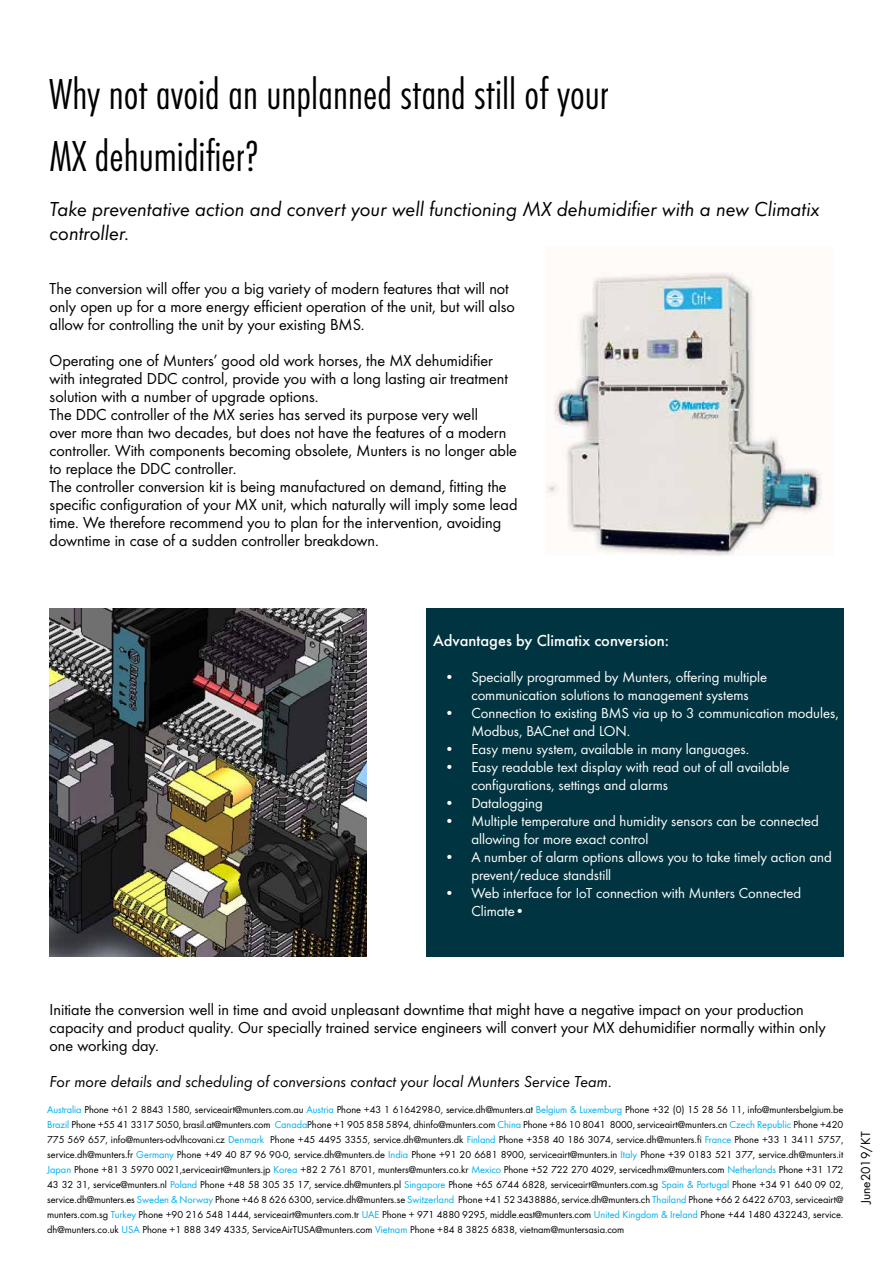
<style>
.page{position:relative;width:893px;height:1263px;background:#fff}
.page>*{position:absolute;margin:0;border:0;box-sizing:border-box;transform-origin:0 0}
.t1{font:300 45px/62.6px "Futura Con";color:#000}
.t2{font:21px/24px "Futura Boo Obl";color:#000}
.t3{font:16.5px/18px "Futura Boo";color:#000}
.t4{font:16.5px "Futura Boo Obl";color:#000}
.t5{font:500 16.5px "Futura";color:#fff}
.t6{font:15px/18px "Futura Boo";color:#fff}
.t7{font:13.5px "Futura Boo";color:#000}
.t8{font:10.5px/15px "Futura Boo";color:#000;text-align:justify}
.s1{color:#00aeef}
</style>
<div class="page">
<img style="left:546px;top:272px;width:276px;height:283px">
<img style="left:50px;top:608px;width:317px;height:349px">
<div style="left:426px;top:608px;width:417px;height:349px;background:#003440"></div>
<h1 class="t1" style="left:50px;top:62px;width:561px">Why not avoid an unplanned stand still of your<br>MX dehumidifier?</h1>
<h2 class="t2" style="left:50px;top:197px;width:771px">Take preventative action and convert your well functioning MX dehumidifier with a new Climatix controller.</h2>
<h3 class="t3" style="left:50px;top:280px;width:467px">The conversion will offer you a big variety of modern features that will not only open up for a more energy efficient operation of the unit, but will also allow for controlling the unit by your existing BMS.</h3>
<p class="t3" style="left:50px;top:352px;width:469px">Operating one of Munters’ good old work horses, the MX dehumidifier with integrated DDC control, provide you with a long lasting air treatment solution with a number of upgrade options.<br>The DDC controller of the MX series has served its purpose very well<br>over more than two decades, but does not have the features of a modern controller. With components becoming obsolete, Munters is no longer able to replace the DDC controller.<br>The controller conversion kit is being manufactured on demand, fitting the specific configuration of your MX unit, which naturally will imply some lead time. We therefore recommend you to plan for the intervention, avoiding downtime in case of a sudden controller breakdown.</p>
<h3 class="t5" style="left:433px;top:631px;width:237px">Advantages by Climatix conversion:</h3>
<h3 class="t6" style="left:444px;top:668px;width:324px;text-align:center">• Specially programmed by Munters, offering multiple communication solutions to management systems</h3>
<h3 class="t6" style="left:471px;top:704px;width:369px;text-indent:-27px">• Connection to existing BMS via up to 3 communication modules,<br>Modbus, BACnet and LON.</h3>
<h3 class="t6" style="left:444px;top:740px;width:306px">• Easy menu system, available in many languages.</h3>
<h3 class="t6" style="left:471px;top:758px;width:320px;text-indent:-27px">• Easy readable text display with read out of all available configurations, settings and alarms</h3>
<h3 class="t6" style="left:444px;top:794px;width:100px">• Datalogging</h3>
<h3 class="t6" style="left:471px;top:812px;width:349px;text-indent:-27px">• Multiple temperature and humidity sensors can be connected allowing for more exact control</h3>
<h3 class="t6" style="left:471px;top:848px;width:362px;text-indent:-27px">• A number of alarm options allows you to take timely action and prevent/reduce standstill</h3>
<h3 class="t6" style="left:471px;top:884px;width:331px;text-indent:-27px">• Web interface for IoT connection with Munters Connected<br>Climate•</h3>
<p class="t3" style="left:50px;top:1000px;width:778px">Initiate the conversion well in time and avoid unpleasant downtime that might have a negative impact on your production capacity and product quality. Our specially trained service engineers will convert your MX dehumidifier normally within only one working day.</p>
<h3 class="t4" style="left:50px;top:1071px;width:564px">For more details and scheduling of conversions contact your local Munters Service Team.</h3>
<p class="t8" style="left:47px;top:1102px;width:798px"><span class="s1">Australia</span> Phone +61 2 8843 1580, serviceairt@munters.com.au <span class="s1">Austria</span> Phone +43 1 6164298-0, service.dh@munters.at <span class="s1">Belgium &amp; Luxemburg</span> Phone +32 (0) 15 28 56 11, info@muntersbelgium.be <span class="s1">Brazil</span> Phone +55 41 3317 5050, brasil.at@munters.com <span class="s1">Canada</span>Phone +1 905 858 5894, dhinfo@munters.com <span class="s1">China</span> Phone +86 10 8041 8000, serviceairt@munters.cn <span class="s1">Czech Republic</span> Phone +420<br>775 569 657, info@munters-odvlhcovani.cz <span class="s1">Denmark</span> Phone +45 4495 3355, service.dh@munters.dk <span class="s1">Finland</span> Phone +358 40 186 3074, service.dh@munters.fi <span class="s1">France</span> Phone +33 1 3411 5757, service.dh@munters.fr <span class="s1">Germany</span> Phone +49 40 87 96 90-0, service.dh@munters.de <span class="s1">India</span> Phone +91 20 6681 8900, serviceairt@munters.in <span class="s1">Italy</span> Phone +39 0183 521 377, service.dh@munters.it <span class="s1">Japan</span> Phone +81 3 5970 0021,serviceairt@munters.jp <span class="s1">Korea</span> +82 2 761 8701, munters@munters.co.kr <span class="s1">Mexico</span> Phone +52 722 270 4029, servicedhmx@munters.com <span class="s1">Netherlands</span> Phone +31 172<br>43 32 31, service@munters.nl <span class="s1">Poland</span> Phone +48 58 305 35 17, service.dh@munters.pl <span class="s1">Singapore</span> Phone +65 6744 6828, serviceairt@munters.com.sg <span class="s1">Spain &amp; Portugal</span> Phone +34 91 640 09 02, service.dh@munters.es <span class="s1">Sweden &amp; Norway</span> Phone +46 8 626 6300, service.dh@munters.se <span class="s1">Switzerland</span> Phone +41 52 3438886, service.dh@munters.ch <span class="s1">Thailand</span> Phone +66 2 6422 6703, serviceairt@ munters.com.sg <span class="s1">Turkey</span> Phone +90 216 548 1444, serviceairt@munters.com.tr <span class="s1">UAE</span> Phone + 971 4880 9295, middle.east@munters.com <span class="s1">United Kingdom &amp; Ireland</span> Phone +44 1480 432243, service. dh@munters.co.uk <span class="s1">USA</span> Phone +1 888 349 4335, ServiceAirTUSA@munters.com <span class="s1">Vietnam</span> Phone +84 8 3825 6838, vietnam@muntersasia.com</p>
<p class="t7" style="left:858px;top:1204px;width:74px;rotate:-90deg">June2019/KT</p>
</div>
